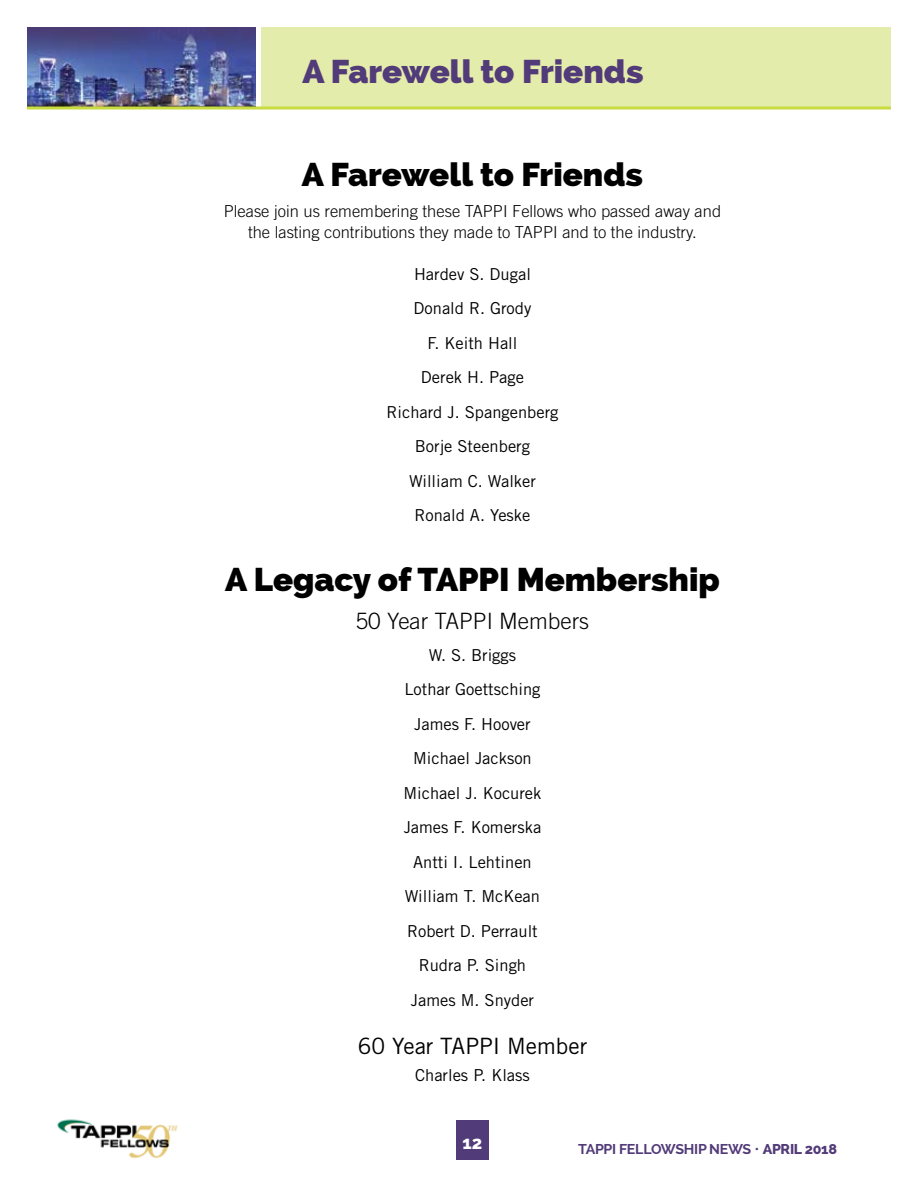
<style>
.page{position:relative;width:918px;height:1188px;background:#fff}
.page>*{position:absolute;margin:0;border:0;box-sizing:border-box;transform-origin:0 0}
.t1{font:800 33px "Raleway";color:#000}
.t2{font:800 33px "Raleway";color:#523b79}
.t3{font:300 22.5px "Trade Gothic";color:#000}
.t4{font:22.5px "Trade Gothic";color:#000}
.t5{font:800 18px "Raleway";color:#fff}
.t6{font:16.5px/34.5px "Trade Gothic";color:#000;text-align:center}
.t7{font:300 16.5px/21px "Trade Gothic";color:#000;text-align:center}
.t8{font:700 14.25px "Raleway";letter-spacing:-.02em;color:#523b79}
.s1{font-weight:300}
.s2{font-weight:800}
</style>
<div class="page">
<img style="left:27px;top:27px;width:229px;height:79px">
<div style="left:456px;top:1120px;width:33px;height:40px;background:#523b79"></div>
<div style="left:261px;top:27px;width:630px;height:81px;background:#e4ecab"></div>
<svg style="left:27px;top:106px;width:864px;height:4px;background:#ccdb60"></svg>
<img style="left:57px;top:1119px;width:121px;height:39px">
<h1 class="t2" style="left:302px;top:52px;width:343px">A Farewell to Friends</h1>
<h1 class="t1" style="left:302px;top:155px;width:343px">A Farewell to Friends</h1>
<p class="t7" style="left:224px;top:200px;width:499px">Please join us remembering these TAPPI Fellows who passed away and the lasting contributions they made to TAPPI and to the industry.</p>
<p class="t6" style="left:387px;top:256px;width:173px">Hardev S. Dugal<br>Donald R. Grody<br>F. Keith Hall<br>Derek H. Page<br>Richard J. Spangenberg<br>Borje Steenberg<br>William C. Walker<br>Ronald A. Yeske</p>
<h1 class="t1" style="left:225px;top:560px;width:496px">A Legacy of TAPPI Membership</h1>
<h2 class="t3" style="left:356px;top:608px;width:235px">50 Year TAPPI Members</h2>
<p class="t6" style="left:404px;top:637px;width:139px">W. S. Briggs<br>Lothar Goettsching<br>James F. Hoover<br>Michael Jackson<br>Michael J. Kocurek<br>James F. Komerska<br>Antti I. Lehtinen<br>William T. McKean<br>Robert D. Perrault<br>Rudra P. Singh<br>James M. Snyder</p>
<h2 class="t4" style="left:358px;top:1032px;width:231px">60 Year TAPPI Member</h2>
<p class="t6" style="left:415px;top:1058px;width:116px">Charles P. Klass</p>
<p class="t5" style="left:463px;top:1132px;width:21px">12</p>
<p class="t8" style="left:578px;top:1141px;width:260px">TAPPI FELLOWSHIP NEWS <span class="s1">•</span> <span class="s2">APRIL 2018</span></p>
</div>
